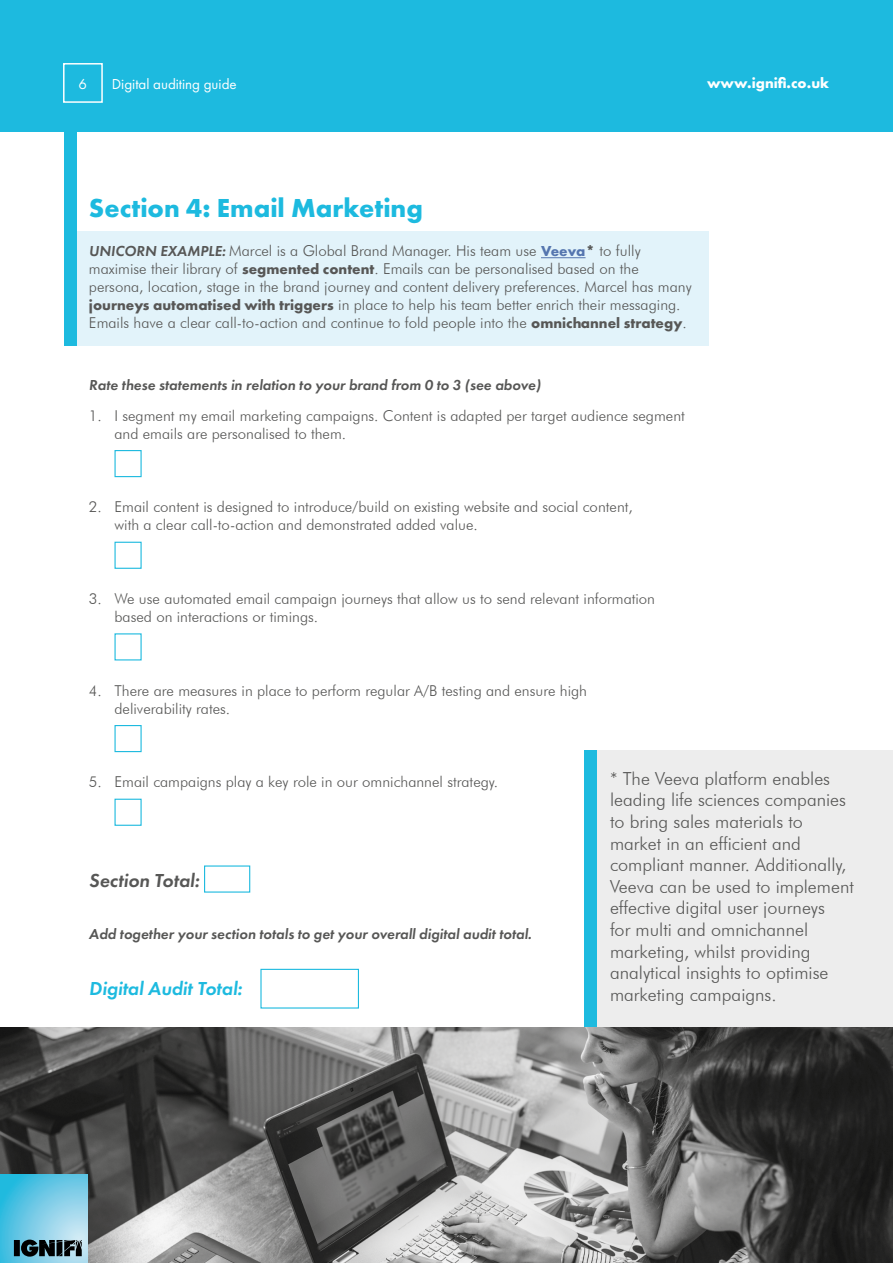
<style>
.page{position:relative;width:893px;height:1263px;background:#fff}
.page>*{position:absolute;margin:0;border:0;box-sizing:border-box;transform-origin:0 0}
.t1{font:700 27px "Futura PT";color:#1dbadf}
.t2{font:italic 600 19.5px "Futura PT";color:#1dbadf}
.t3{font:italic 600 19.5px "Futura PT";color:#575756}
.t4{font:300 18px/21.6px "Futura BT";color:#575756}
.t5{font:300 15px/18px "Futura BT";color:#575756}
.t6{font:italic 600 15px "Futura PT";color:#575756}
.t7{font:15px "Futura PT";color:#fff}
.t8{font:700 15px "Futura PT";color:#fff}
.s1{font-family:"Futura PT";font-weight:600;font-style:italic}
.s2{font-family:"Futura PT";font-weight:700;color:#5576af}
.s3{font-family:"Futura PT";font-weight:700}
</style>
<div class="page">
<div style="left:597px;top:750px;width:296px;height:424px;background:#ededed"></div>
<div style="left:585px;top:750px;width:12px;height:424px;background:#1dbadf"></div>
<div style="left:70px;top:232px;width:639px;height:114px;background:#e2f3fa"></div>
<div style="left:0;top:0;width:893px;height:132px;background:#1dbadf"></div>
<hr style="left:541px;top:257px;width:45px;height:1px;background:#5576af">
<div style="left:114px;top:450px;width:28px;height:27px;background:#fff;border:1px solid #1dbadf"></div>
<div style="left:114px;top:542px;width:28px;height:27px;background:#fff;border:1px solid #1dbadf"></div>
<div style="left:114px;top:725px;width:28px;height:27px;background:#fff;border:1px solid #1dbadf"></div>
<div style="left:114px;top:799px;width:28px;height:27px;background:#fff;border:1px solid #1dbadf"></div>
<div style="left:204px;top:865px;width:46px;height:28px;background:#fff;border:1px solid #1dbadf"></div>
<div style="left:260px;top:969px;width:99px;height:39px;background:#fff;border:1px solid #1dbadf"></div>
<img style="left:0;top:1028px;width:893px;height:235px">
<div style="left:65px;top:0;width:12px;height:346px;background:#1dbadf"></div>
<div style="left:63px;top:63px;width:40px;height:40px;border:2px solid #fff"></div>
<svg style="left:0;top:1174px;width:88px;height:88px;background:#71cae6"></svg>
<svg style="left:14px;top:1239px;width:68px;height:17px"></svg>
<p class="t7" style="left:79px;top:75px;width:10px">6</p>
<p class="t7" style="left:112px;top:75px;width:126px">Digital auditing guide</p>
<p class="t8" style="left:707px;top:73px;width:124px">www.ignifi.co.uk</p>
<h1 class="t1" style="left:89px;top:191px;width:335px">Section 4: Email Marketing</h1>
<p class="t5" style="left:89px;top:242px;width:604px"><span class="s1">UNICORN EXAMPLE:</span> Marcel is a Global Brand Manager. His team use <span class="s2">Veeva</span><span class="s3">*</span> to fully maximise their library of <span class="s3">segmented content</span>. Emails can be personalised based on the persona, location, stage in the brand journey and content delivery preferences. Marcel has many <span class="s3">journeys automatised with triggers</span> in place to help his team better enrich their messaging.<br>Emails have a clear call-to-action and continue to fold people into the <span class="s3">omnichannel strategy</span>.</p>
<p class="t6" style="left:89px;top:375px;width:453px">Rate these statements in relation to your brand from 0 to 3 (see above)</p>
<p class="t5" style="left:114px;top:406px;width:572px;text-indent:-26px">1. I segment my email marketing campaigns. Content is adapted per target audience segment and emails are personalised to them.</p>
<p class="t5" style="left:114px;top:498px;width:520px;text-indent:-26px">2. Email content is designed to introduce/build on existing website and social content, with a clear call-to-action and demonstrated added value.</p>
<p class="t5" style="left:114px;top:589px;width:542px;text-indent:-26px">3. We use automated email campaign journeys that allow us to send relevant information based on interactions or timings.</p>
<p class="t5" style="left:114px;top:681px;width:474px;text-indent:-26px">4. There are measures in place to perform regular A/B testing and ensure high deliverability rates.</p>
<p class="t5" style="left:89px;top:773px;width:410px">5. Email campaigns play a key role in our omnichannel strategy.</p>
<h2 class="t3" style="left:89px;top:867px;width:112px">Section Total:</h2>
<p class="t6" style="left:89px;top:924px;width:444px">Add together your section totals to get your overall digital audit total.</p>
<h2 class="t2" style="left:89px;top:976px;width:155px">Digital Audit Total:</h2>
<p class="t4" style="left:610px;top:767px;width:245px">* The Veeva platform enables leading life sciences companies to bring sales materials to market in an efficient and compliant manner. Additionally,<br>Veeva can be used to implement effective digital user journeys<br>for multi and omnichannel marketing, whilst providing analytical insights to optimise marketing campaigns.</p>
</div>
